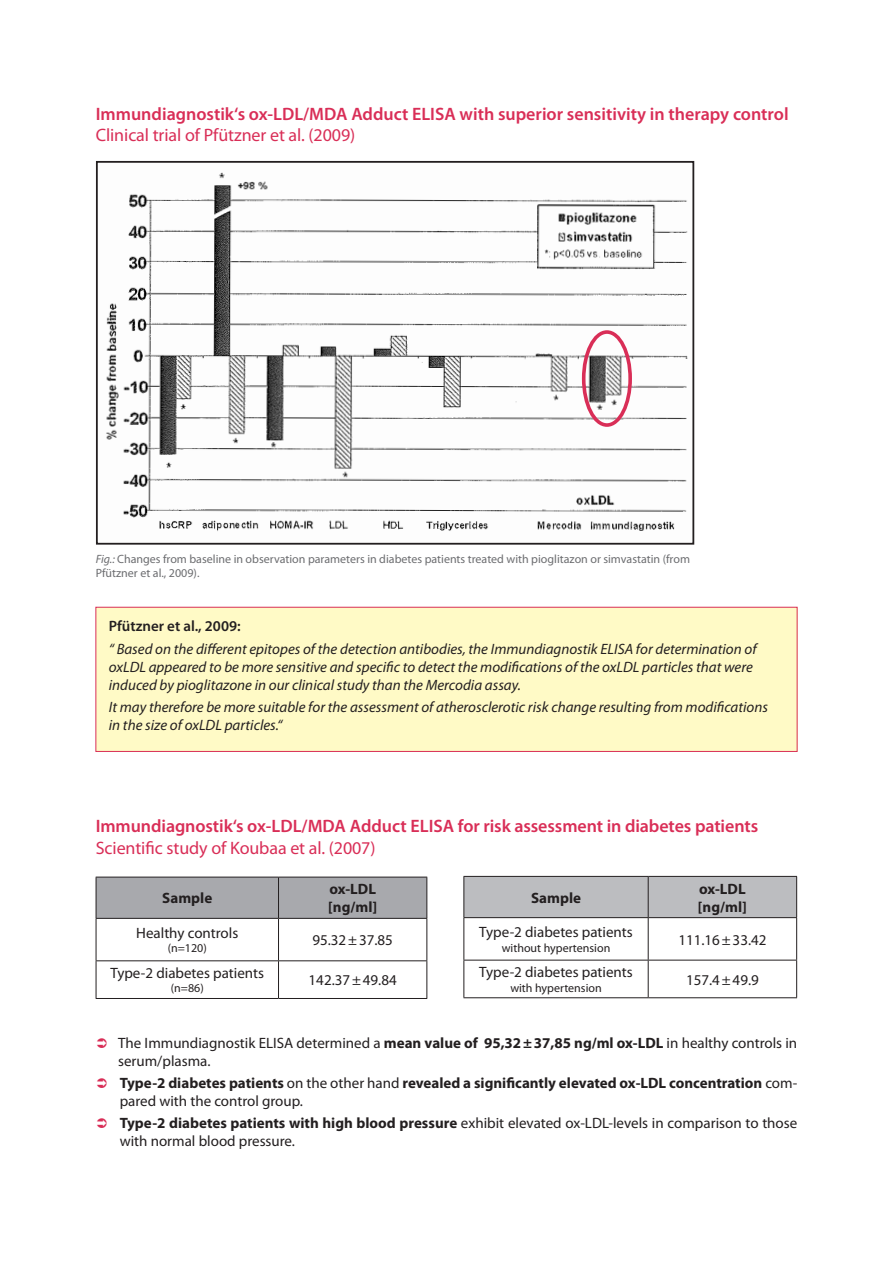
<style>
.page{position:relative;width:893px;height:1263px;background:#fff}
.page>*{position:absolute;margin:0;border:0;box-sizing:border-box;transform-origin:0 0}
.t1{font:600 18px "Myriad Pro";color:#d92e57}
.t2{font:18px "Myriad Pro";letter-spacing:-.005em;color:#d92e57}
.t3{font:italic 15px/18px "Myriad Pro";color:#231f20}
.t4{font:15px/18px "Myriad Pro";color:#231f20}
.t5{font:700 15px/18px "Myriad Pro";color:#231f20}
.t6{font:600 15px "Myriad Pro";color:#231f20}
.t7{font:12px/14.4px "Myriad Pro";color:#6c6d70}
.t8{font:12px "Myriad Pro";color:#231f20}
.s1{font-style:italic}
.s2{font-weight:700}
.s3{font-weight:400}
</style>
<div class="page">
<img style="left:106px;top:172px;width:582px;height:359px">
<div style="left:96px;top:161px;width:598px;height:384px;border:2px solid #231f20"></div>
<div style="left:582px;top:330px;width:50px;height:97px;border:4px solid #d92e57;border-radius:50%"></div>
<div style="left:96px;top:607px;width:701px;height:144px;background:#fffac6"></div>
<div style="left:96px;top:607px;width:701px;height:145px;border:1px solid #d92e57"></div>
<div style="left:97px;top:878px;width:329px;height:40px;background:#a8a9ad"></div>
<hr style="left:96px;top:877px;width:182px;height:1px;background:#231f20">
<hr style="left:96px;top:877px;width:1px;height:41px;background:#231f20">
<hr style="left:278px;top:877px;width:149px;height:1px;background:#231f20">
<hr style="left:278px;top:877px;width:1px;height:41px;background:#231f20">
<hr style="left:426px;top:877px;width:1px;height:41px;background:#231f20">
<hr style="left:96px;top:918px;width:182px;height:1px;background:#231f20">
<hr style="left:96px;top:919px;width:1px;height:41px;background:#231f20">
<hr style="left:278px;top:918px;width:149px;height:1px;background:#231f20">
<hr style="left:278px;top:919px;width:1px;height:41px;background:#231f20">
<hr style="left:426px;top:919px;width:1px;height:41px;background:#231f20">
<hr style="left:96px;top:960px;width:182px;height:1px;background:#231f20">
<hr style="left:96px;top:961px;width:1px;height:37px;background:#231f20">
<hr style="left:278px;top:960px;width:149px;height:1px;background:#231f20">
<hr style="left:278px;top:961px;width:1px;height:37px;background:#231f20">
<hr style="left:426px;top:961px;width:1px;height:37px;background:#231f20">
<hr style="left:96px;top:998px;width:182px;height:1px;background:#231f20">
<hr style="left:278px;top:998px;width:149px;height:1px;background:#231f20">
<div style="left:464px;top:877px;width:332px;height:40px;background:#bcbdc0"></div>
<hr style="left:463px;top:876px;width:185px;height:1px;background:#231f20">
<hr style="left:463px;top:877px;width:1px;height:40px;background:#231f20">
<hr style="left:648px;top:876px;width:149px;height:1px;background:#231f20">
<hr style="left:648px;top:877px;width:1px;height:40px;background:#231f20">
<hr style="left:796px;top:877px;width:1px;height:40px;background:#231f20">
<hr style="left:463px;top:917px;width:185px;height:1px;background:#231f20">
<hr style="left:463px;top:918px;width:1px;height:42px;background:#231f20">
<hr style="left:648px;top:917px;width:149px;height:1px;background:#231f20">
<hr style="left:648px;top:918px;width:1px;height:42px;background:#231f20">
<hr style="left:796px;top:918px;width:1px;height:42px;background:#231f20">
<hr style="left:463px;top:960px;width:185px;height:1px;background:#231f20">
<hr style="left:463px;top:960px;width:1px;height:37px;background:#231f20">
<hr style="left:648px;top:960px;width:149px;height:1px;background:#231f20">
<hr style="left:648px;top:960px;width:1px;height:37px;background:#231f20">
<hr style="left:796px;top:960px;width:1px;height:37px;background:#231f20">
<hr style="left:463px;top:997px;width:185px;height:1px;background:#231f20">
<hr style="left:648px;top:997px;width:149px;height:1px;background:#231f20">
<p class="t1" style="left:96px;top:102px;width:694px">Immundiagnostik‘s ox-LDL/MDA Adduct ELISA with superior sensitivity in therapy control</p>
<p class="t2" style="left:96px;top:124px;width:261px">Clinical trial of Pfützner et al. (2009)</p>
<p class="t7" style="left:96px;top:551px;width:596px"><span class="s1">Fig.:</span> Changes from baseline in observation parameters in diabetes patients treated with pioglitazon or simvastatin (from<br>Pfützner et al., 2009).</p>
<p class="t6" style="left:109px;top:617px;width:133px">Pfützner et al., 2009:</p>
<p class="t3" style="left:109px;top:639px;width:649px">“ Based on the different epitopes of the detection antibodies, the Immundiagnostik ELISA for determination of oxLDL appeared to be more sensitive and specific to detect the modifications of the oxLDL particles that were induced by pioglitazone in our clinical study than the Mercodia assay.</p>
<p class="t3" style="left:109px;top:698px;width:661px">It may therefore be more suitable for the assessment of atherosclerotic risk change resulting from modifications in the size of oxLDL particles.“</p>
<p class="t1" style="left:96px;top:815px;width:664px">Immundiagnostik‘s ox-LDL/MDA Adduct ELISA for risk assessment in diabetes patients</p>
<p class="t2" style="left:96px;top:836px;width:281px">Scientific study of Koubaa et al. (2007)</p>
<p class="t5" style="left:162px;top:889px;width:52px">Sample</p>
<p class="t5" style="left:328px;top:880px;width:50px">ox-LDL [ng/ml]</p>
<p class="t4" style="left:136px;top:924px;width:103px">Healthy controls</p>
<p class="t8" style="left:168px;top:941px;width:41px">(n=120)</p>
<p class="t5" style="left:531px;top:888px;width:52px">Sample</p>
<p class="t5" style="left:698px;top:879px;width:50px">ox-LDL [ng/ml]</p>
<p class="t4" style="left:479px;top:923px;width:155px">Type-2 diabetes patients</p>
<p class="t8" style="left:502px;top:940px;width:110px">without hypertension</p>
<p class="t4" style="left:678px;top:930px;width:90px">111.16±33.42</p>
<p class="t4" style="left:312px;top:931px;width:82px">95.32±37.85</p>
<p class="t4" style="left:111px;top:964px;width:155px">Type-2 diabetes patients</p>
<p class="t8" style="left:171px;top:981px;width:34px">(n=86)</p>
<p class="t4" style="left:309px;top:971px;width:90px">142.37±49.84</p>
<p class="t4" style="left:479px;top:963px;width:155px">Type-2 diabetes patients</p>
<p class="t8" style="left:510px;top:980px;width:93px">with hypertension</p>
<p class="t4" style="left:686px;top:970px;width:74px">157.4±49.9</p>
<p class="t4" style="left:118px;top:1033px;width:681px">The Immundiagnostik ELISA determined a <span class="s2">mean value of 95,32±37,85 ng/ml ox-LDL</span> in healthy controls in serum/plasma.</p>
<p class="t5" style="left:120px;top:1073px;width:679px">Type-2 diabetes patients <span class="s3">on the other hand</span> revealed a significantly elevated ox-LDL concentration <span class="s3">com&shy;pared with the control group.</span></p>
<p class="t4" style="left:120px;top:1114px;width:679px"><span class="s2">Type-2 diabetes patients with high blood pressure</span> exhibit elevated ox-LDL-levels in comparison to those with normal blood pressure.</p>
</div>
